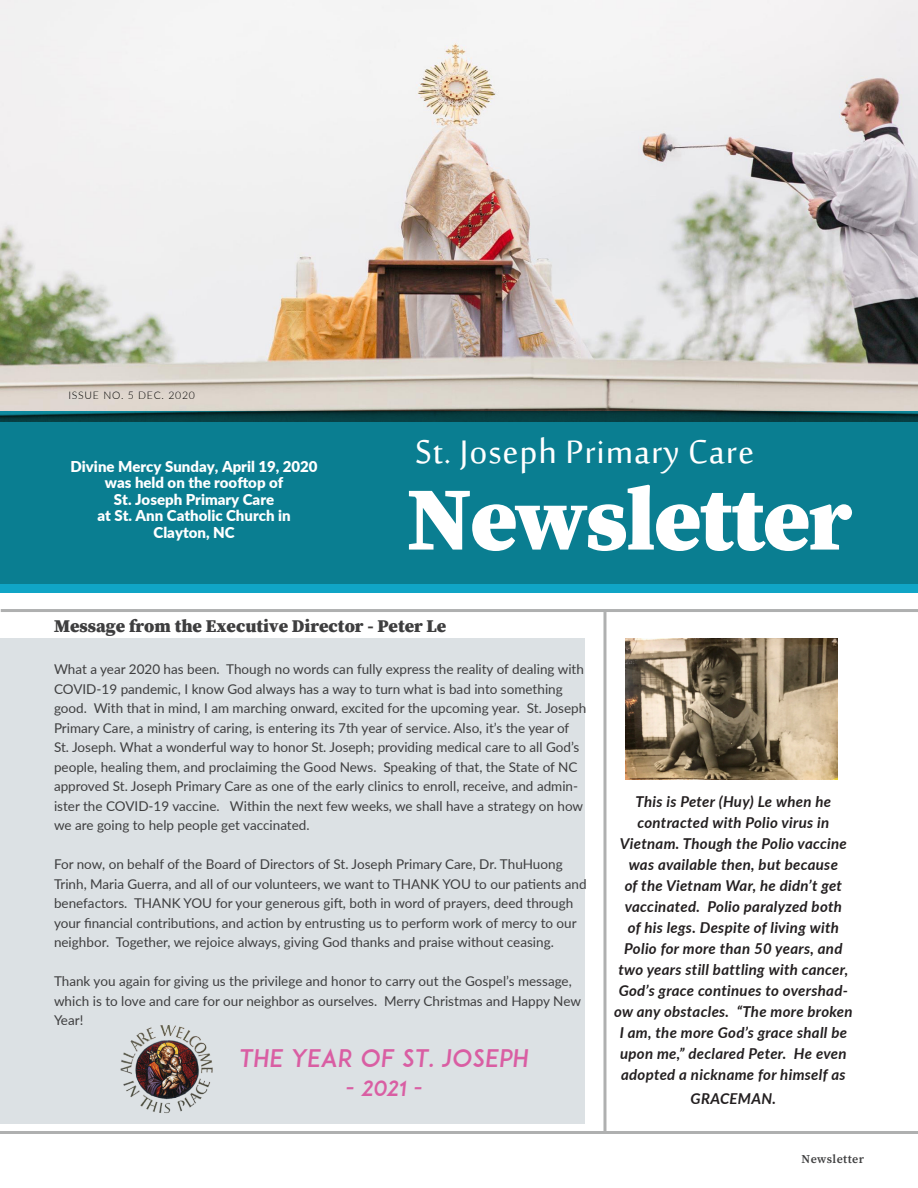
<style>
.page{position:relative;width:918px;height:1188px;background:#fff}
.page>*{position:absolute;margin:0;border:0;box-sizing:border-box;transform-origin:0 0}
.Newsletter{font:900 90px "Source Serif Pro";letter-spacing:-.02em;color:#fff}
.the_company{font:45px "Sakkal Majalla";letter-spacing:.02em;color:#fff}
.t1{font:24px "ADAM.CGPRO";color:#d95ea3}
.t2{font:21px "ADAM.CGPRO";color:#d95ea3}
.Place_headline_1{font:900 18px "Source Serif Pro";color:#3e3e3f}
.Intro_to_paragraph{font:italic 700 15px/21px "Lato";letter-spacing:.02em;color:#231f20;text-align:center}
.t3{font:900 15px "Lato";color:#fff}
.Paragraph___tab{font:13.5px/19.5px "Lato";color:#3e3e3f}
.t4{font:600 12px "Source Serif Pro";letter-spacing:.03em;color:#3e3e3f}
.t5{font:300 10.5px "Lato";letter-spacing:.07em;color:#000}
</style>
<div class="page">
<div style="left:0;top:639px;width:585px;height:485px;background:#dce1e4"></div>
<img style="left:0;top:0;width:917px;height:411px">
<hr style="left:0;top:1131px;width:918px;height:3px;background:#afb0b0">
<hr style="left:1px;top:609px;width:917px;height:3px;background:#afb0b0">
<hr style="left:603px;top:612px;width:3px;height:519px;background:#afb0b0">
<svg style="left:0;top:411px;width:918px;height:181px;background:#0a7b8e"></svg>
<img style="left:120px;top:1025px;width:93px;height:88px">
<img style="left:625px;top:639px;width:213px;height:141px">
<p class="t5" style="left:68px;top:388px;width:128px">ISSUE NO. 5 DEC. 2020</p>
<p class="t3" style="left:70px;top:455px;width:249px">Divine Mercy Sunday, April 19, 2020</p>
<p class="t3" style="left:105px;top:472px;width:180px">was held on the rooftop of</p>
<p class="t3" style="left:114px;top:488px;width:162px">St. Joseph Primary Care</p>
<p class="t3" style="left:98px;top:505px;width:195px">at St. Ann Catholic Church in</p>
<p class="t3" style="left:154px;top:521px;width:83px">Clayton, NC</p>
<p class="the_company" style="left:415px;top:427px;width:340px">St. Joseph Primary Care</p>
<p class="Newsletter" style="left:407px;top:456px;width:447px">Newsletter</p>
<p class="Place_headline_1" style="left:54px;top:613px;width:394px">Message from the Executive Director - Peter Le</p>
<p class="Paragraph___tab" style="left:54px;top:659px;width:534px">What a year 2020 has been. Though no words can fully express the reality of dealing with COVID-19 pandemic, I know God always has a way to turn what is bad into something good. With that in mind, I am marching onward, excited for the upcoming year. St. Joseph Primary Care, a ministry of caring, is entering its 7th year of service. Also, it’s the year of St. Joseph. What a wonderful way to honor St. Joseph; providing medical care to all God’s people, healing them, and proclaiming the Good News. Speaking of that, the State of NC approved St. Joseph Primary Care as one of the early clinics to enroll, receive, and admin&shy;ister the COVID-19 vaccine. Within the next few weeks, we shall have a strategy on how we are going to help people get vaccinated.</p>
<p class="Paragraph___tab" style="left:54px;top:854px;width:534px">For now, on behalf of the Board of Directors of St. Joseph Primary Care, Dr. ThuHuong Trinh, Maria Guerra, and all of our volunteers, we want to THANK YOU to our patients and benefactors. THANK YOU for your generous gift, both in word of prayers, deed through your financial contributions, and action by entrusting us to perform work of mercy to our neighbor. Together, we rejoice always, giving God thanks and praise without ceasing.</p>
<p class="Paragraph___tab" style="left:54px;top:971px;width:529px">Thank you again for giving us the privilege and honor to carry out the Gospel’s message, which is to love and care for our neighbor as ourselves. Merry Christmas and Happy New<br>Year!</p>
<p class="t1" style="left:238px;top:1044px;width:294px">THE YEAR OF ST. JOSEPH</p>
<p class="t2" style="left:344px;top:1075px;width:82px">- 2021 -</p>
<p class="Intro_to_paragraph" style="left:614px;top:791px;width:240px">This is Peter (Huy) Le when he contracted with Polio virus in Vietnam. Though the Polio vaccine was available then, but because<br>of the Vietnam War, he didn’t get vaccinated. Polio paralyzed both<br>of his legs. Despite of living with Polio for more than 50 years, and two years still battling with cancer, God’s grace continues to overshad&shy;ow any obstacles. “The more broken I am, the more God’s grace shall be upon me,” declared Peter. He even adopted a nickname for himself as</p>
<p class="Intro_to_paragraph" style="left:691px;top:1088px;width:87px">GRACEMAN.</p>
<p class="t4" style="left:802px;top:1151px;width:64px">Newsletter</p>
</div>
